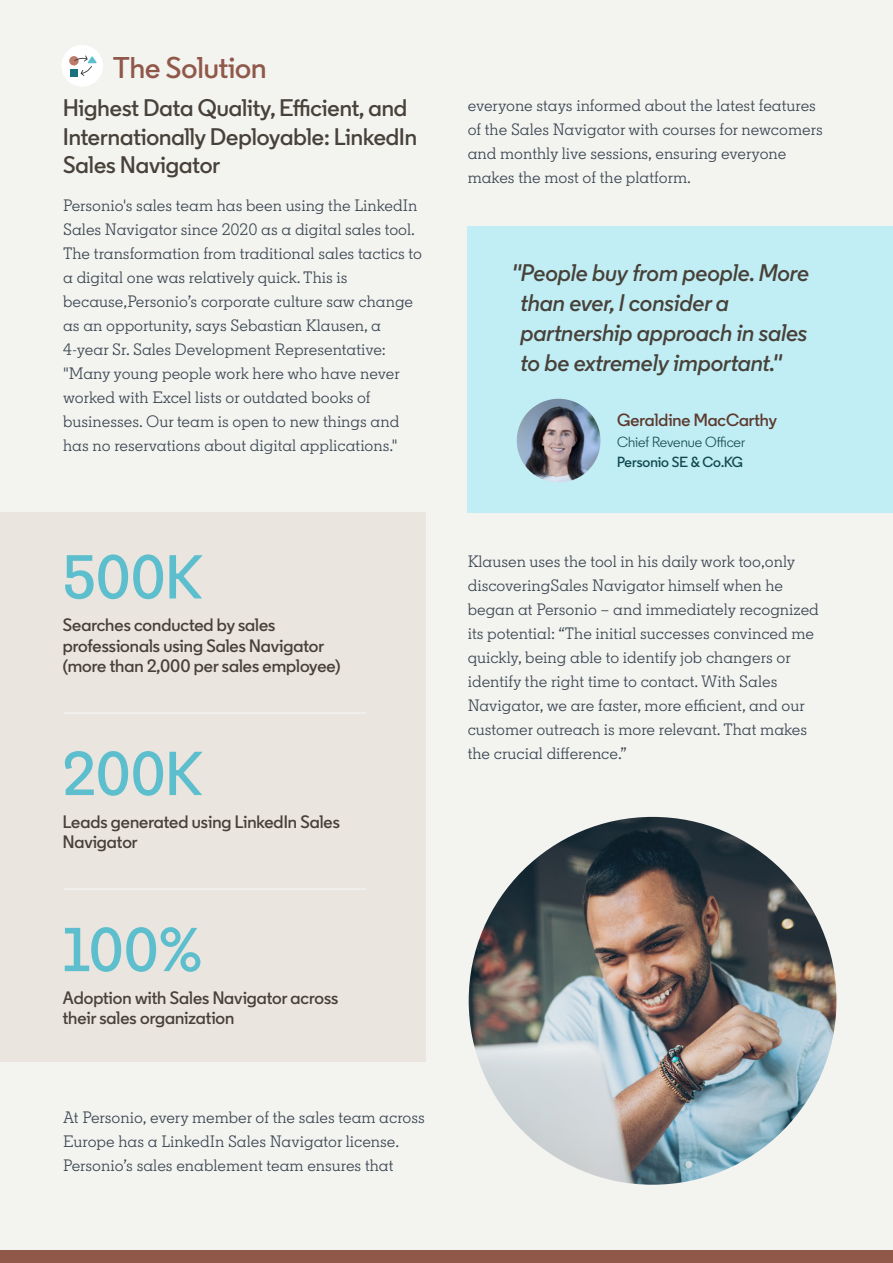
<style>
.page{position:relative;width:893px;height:1263px;background:#f3f3f0}
.page>*{position:absolute;margin:0;border:0;box-sizing:border-box;transform-origin:0 0}
.t1{font:600 61.8px "Community";color:#5dbecd}
.t2{font:600 30px "Community";color:#905849}
.t3{font:italic 600 24px/30px "Community";color:#474139}
.t4{font:600 24px/28.8px "Community";color:#474139}
.t5{font:600 18px/20.5px "Community";color:#474139}
.t6{font:600 17.7px "Community";color:#5d392f}
.t7{font:16.5px/24px "Community Slab";color:#39444f}
.t8{font:14.7px "Community";color:#114951}
.t9{font:600 14.7px "Community";color:#114951}
</style>
<div class="page">
<div style="left:0;top:1251px;width:893px;height:12px;background:#905849"></div>
<div style="left:0;top:513px;width:425px;height:549px;background:#eae5de"></div>
<div style="left:468px;top:226px;width:425px;height:287px;background:#c1edf4"></div>
<hr style="left:64px;top:712px;width:302px;height:2px;background:#f3f3f0">
<hr style="left:64px;top:888px;width:302px;height:2px;background:#f3f3f0">
<div style="left:61px;top:45px;width:42px;height:42px;background:#fff;border-radius:50%"></div>
<div style="left:69px;top:56px;width:10px;height:10px;background:#be7b6a;border-radius:50%"></div>
<div style="left:70px;top:69px;width:8px;height:8px;background:#1b707d"></div>
<svg style="left:74px;top:55px;width:23px;height:21px"></svg>
<img style="left:469px;top:817px;width:367px;height:368px;border-radius:184px">
<img style="left:517px;top:399px;width:83px;height:83px;border-radius:42px">
<h2 class="t2" style="left:113px;top:49px;width:155px">The Solution</h2>
<h3 class="t4" style="left:63px;top:93px;width:355px">Highest Data Quality, Efficient, and<br>Internationally Deployable: LinkedIn<br>Sales Navigator</h3>
<p class="t7" style="left:63px;top:193px;width:360px">Personio's sales team has been using the LinkedIn Sales Navigator since 2020 as a digital sales tool.<br>The transformation from traditional sales tactics to a digital one was relatively quick. This is because,Personio’s corporate culture saw change as an opportunity, says Sebastian Klausen, a 4-year Sr. Sales Development Representative: "Many young people work here who have never worked with Excel lists or outdated books of businesses. Our team is open to new things and has no reservations about digital applications."</p>
<h1 class="t1" style="left:63px;top:539px;width:141px">500K</h1>
<p class="t5" style="left:63px;top:614px;width:279px">Searches conducted by sales professionals using Sales Navigator (more than 2,000 per sales employee)</p>
<h1 class="t1" style="left:63px;top:735px;width:141px">200K</h1>
<p class="t5" style="left:63px;top:811px;width:279px">Leads generated using LinkedIn Sales<br>Navigator</p>
<h1 class="t1" style="left:63px;top:911px;width:141px">100%</h1>
<p class="t5" style="left:63px;top:987px;width:277px">Adoption with Sales Navigator across their sales organization</p>
<p class="t7" style="left:63px;top:1105px;width:363px">At Personio, every member of the sales team across<br>Europe has a LinkedIn Sales Navigator license.<br>Personio’s sales enablement team ensures that</p>
<p class="t7" style="left:468px;top:93px;width:357px">everyone stays informed about the latest features of the Sales Navigator with courses for newcomers and monthly live sessions, ensuring everyone makes the most of the platform.</p>
<h3 class="t3" style="left:521px;top:258px;width:290px;text-indent:-9px">"People buy from people. More than ever, I consider a partnership approach in sales to be extremely important."</h3>
<p class="t6" style="left:617px;top:409px;width:161px">Geraldine MacCarthy</p>
<p class="t8" style="left:617px;top:433px;width:129px">Chief Revenue Officer</p>
<p class="t9" style="left:617px;top:453px;width:127px">Personio SE &amp; Co.KG</p>
<p class="t7" style="left:468px;top:549px;width:353px">Klausen uses the tool in his daily work too,only discoveringSales Navigator himself when he began at Personio – and immediately recognized its potential: “The initial successes convinced me quickly, being able to identify job changers or identify the right time to contact. With Sales Navigator, we are faster, more efficient, and our customer outreach is more relevant. That makes the crucial difference.”</p>
</div>
